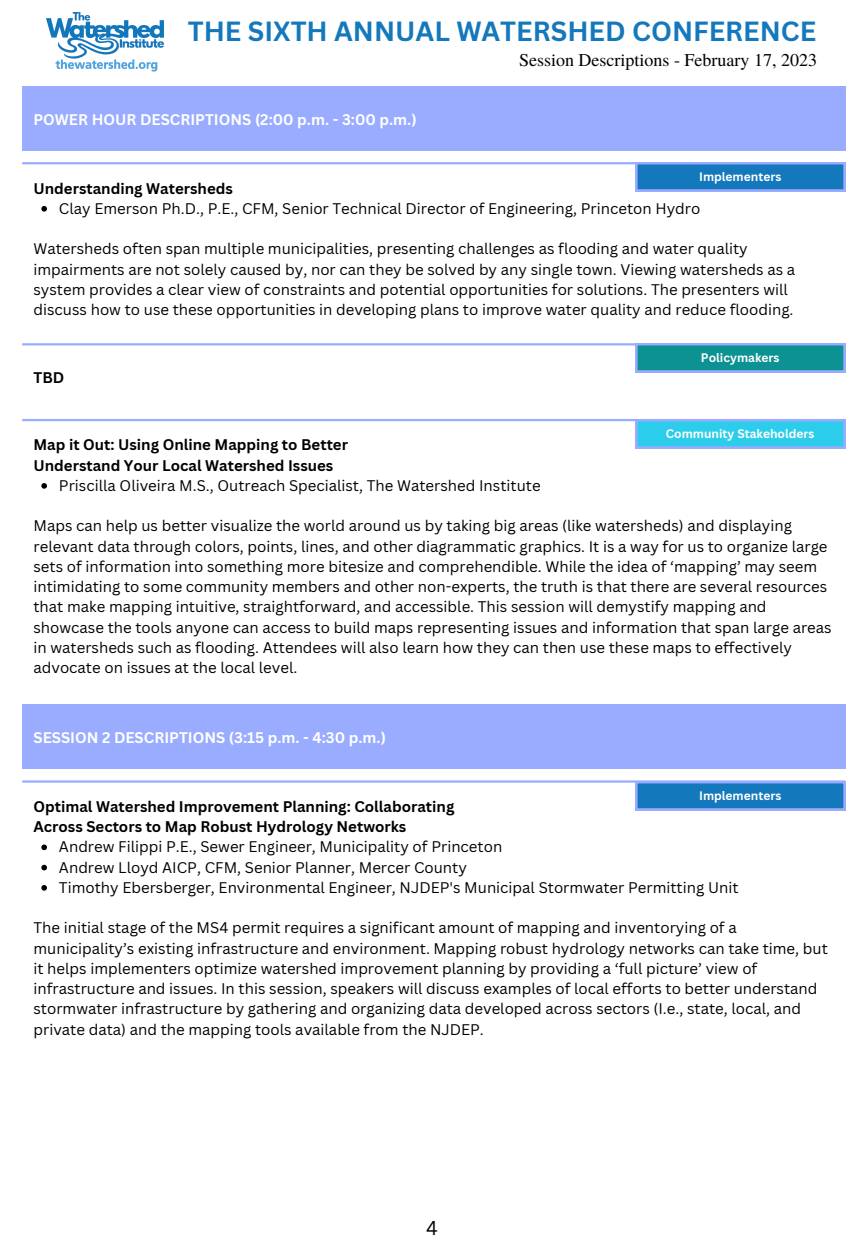
<style>
.page{position:relative;width:864px;height:1242px;background:#fff}
.page>*{position:absolute;margin:0;border:0;box-sizing:border-box;transform-origin:0 0}
.t1{font:700 27px "Canva Sans";color:#1378bc}
.t2{font:19.5px "Canva Sans";color:#000}
.t3{font:18px "Te X Gyre Termes";color:#000}
.t4{font:15px/20.2px "Canva Sans";color:#000}
.t5{font:700 15px/20.2px "Canva Sans";color:#000}
.t6{font:700 15px "Canva Sans";color:#fff}
.t7{font:700 12px "Canva Sans";color:#fff}
</style>
<div class="page">
<img style="left:47px;top:12px;width:117px;height:60px">
<div style="left:22px;top:86px;width:823px;height:65px;background:#99acff"></div>
<svg style="left:41px;top:206px;width:6px;height:6px"></svg>
<svg style="left:41px;top:483px;width:6px;height:6px"></svg>
<hr style="left:22px;top:162px;width:823px;height:2px;background:#99acff">
<hr style="left:22px;top:343px;width:823px;height:2px;background:#99acff">
<hr style="left:22px;top:419px;width:823px;height:2px;background:#99acff">
<div style="left:22px;top:705px;width:823px;height:64px;background:#99acff"></div>
<svg style="left:41px;top:845px;width:6px;height:5px"></svg>
<svg style="left:41px;top:865px;width:6px;height:5px"></svg>
<svg style="left:41px;top:885px;width:6px;height:6px"></svg>
<hr style="left:22px;top:780px;width:823px;height:3px;background:#99acff">
<div style="left:635px;top:162px;width:210px;height:30px;background:#99acff"></div>
<svg style="left:637px;top:162px;width:209px;height:29px;background:#2880c6"></svg>
<div style="left:635px;top:343px;width:210px;height:30px;background:#99acff"></div>
<svg style="left:637px;top:343px;width:209px;height:29px;background:#2396a4"></svg>
<svg style="left:635px;top:419px;width:211px;height:30px;background:#41c6ee"></svg>
<div style="left:635px;top:781px;width:210px;height:30px;background:#99acff"></div>
<svg style="left:637px;top:781px;width:209px;height:29px;background:#2880c6"></svg>
<h1 class="t1" style="left:188px;top:12px;width:630px">THE SIXTH ANNUAL WATERSHED CONFERENCE</h1>
<p class="t3" style="left:519px;top:47px;width:299px">Session Descriptions - February 17, 2023</p>
<p class="t6" style="left:33px;top:109px;width:385px">POWER HOUR DESCRIPTIONS (2:00 p.m. - 3:00 p.m.)</p>
<p class="t5" style="left:33px;top:178px;width:201px">Understanding Watersheds</p>
<p class="t7" style="left:699px;top:168px;width:84px">Implementers</p>
<p class="t4" style="left:59px;top:198px;width:643px">Clay Emerson Ph.D., P.E., CFM, Senior Technical Director of Engineering, Princeton Hydro</p>
<p class="t4" style="left:33px;top:238px;width:763px">Watersheds often span multiple municipalities, presenting challenges as flooding and water quality impairments are not solely caused by, nor can they be solved by any single town. Viewing watersheds as a system provides a clear view of constraints and potential opportunities for solutions. The presenters will discuss how to use these opportunities in developing plans to improve water quality and reduce flooding.</p>
<p class="t5" style="left:33px;top:367px;width:32px">TBD</p>
<p class="t5" style="left:33px;top:435px;width:316px">Map it Out: Using Online Mapping to Better<br>Understand Your Local Watershed Issues</p>
<p class="t4" style="left:59px;top:475px;width:483px">Priscilla Oliveira M.S., Outreach Specialist, The Watershed Institute</p>
<p class="t7" style="left:701px;top:349px;width:80px">Policymakers</p>
<p class="t7" style="left:666px;top:425px;width:150px">Community Stakeholders</p>
<p class="t4" style="left:33px;top:516px;width:800px">Maps can help us better visualize the world around us by taking big areas (like watersheds) and displaying relevant data through colors, points, lines, and other diagrammatic graphics. It is a way for us to organize large sets of information into something more bitesize and comprehendible. While the idea of ‘mapping’ may seem intimidating to some community members and other non-experts, the truth is that there are several resources that make mapping intuitive, straightforward, and accessible. This session will demystify mapping and showcase the tools anyone can access to build maps representing issues and information that span large areas in watersheds such as flooding. Attendees will also learn how they can then use these maps to effectively advocate on issues at the local level.</p>
<p class="t6" style="left:33px;top:727px;width:354px">SESSION 2 DESCRIPTIONS (3:15 p.m. - 4:30 p.m.)</p>
<p class="t5" style="left:33px;top:796px;width:422px">Optimal Watershed Improvement Planning: Collaborating<br>Across Sectors to Map Robust Hydrology Networks</p>
<p class="t7" style="left:699px;top:787px;width:84px">Implementers</p>
<p class="t4" style="left:59px;top:836px;width:681px">Andrew Filippi P.E., Sewer Engineer, Municipality of Princeton<br>Andrew Lloyd AICP, CFM, Senior Planner, Mercer County<br>Timothy Ebersberger, Environmental Engineer, NJDEP's Municipal Stormwater Permitting Unit</p>
<p class="t4" style="left:33px;top:917px;width:796px">The initial stage of the MS4 permit requires a significant amount of mapping and inventorying of a municipality’s existing infrastructure and environment. Mapping robust hydrology networks can take time, but it helps implementers optimize watershed improvement planning by providing a ‘full picture’ view of infrastructure and issues. In this session, speakers will discuss examples of local efforts to better understand stormwater infrastructure by gathering and organizing data developed across sectors (I.e., state, local, and private data) and the mapping tools available from the NJDEP.</p>
<h2 class="t2" style="left:426px;top:1214px;width:13px">4</h2>
</div>
